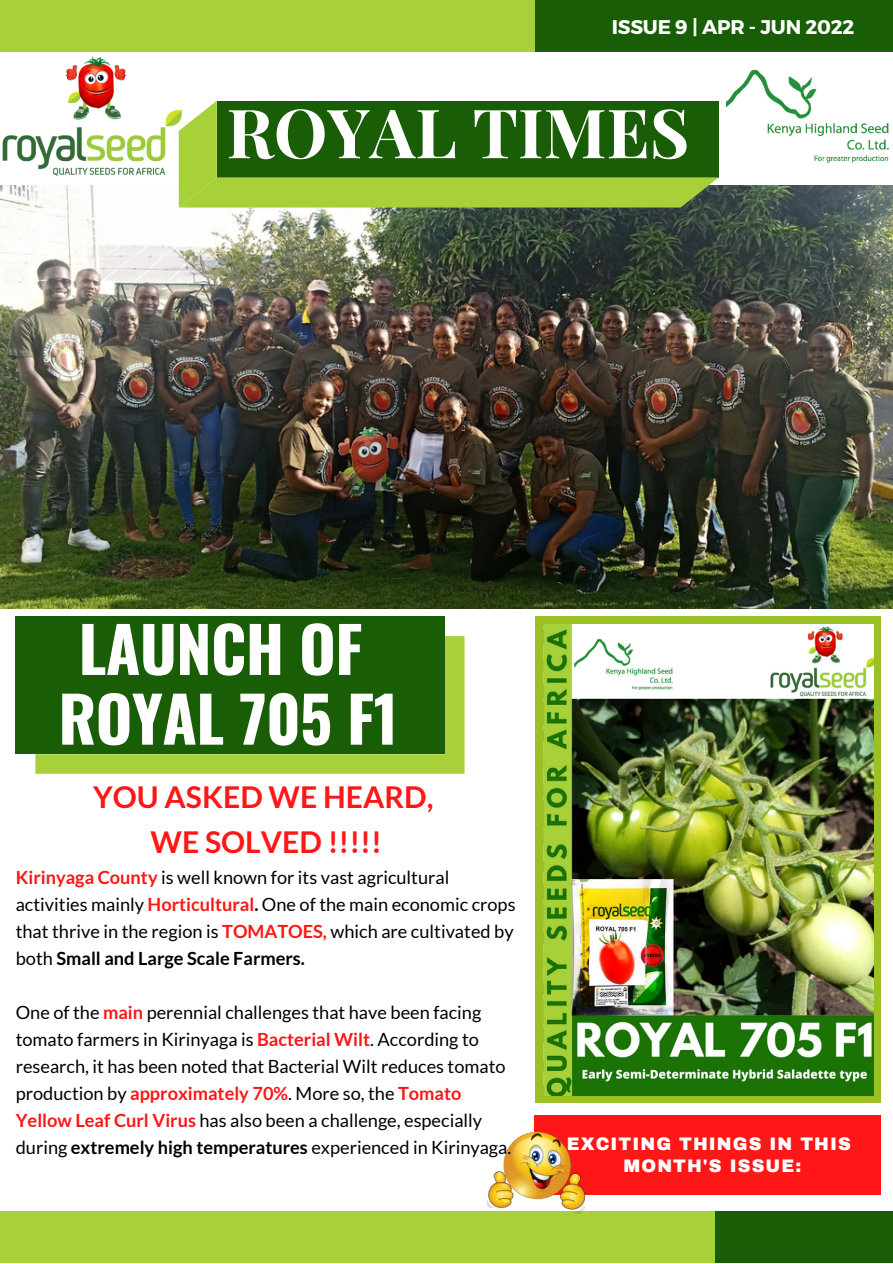
<style>
.page{position:relative;width:893px;height:1264px;background:#fff}
.page>*{position:absolute;margin:0;border:0;box-sizing:border-box;transform-origin:0 0}
.t1{font:700 67.95px "Playfair Display";color:#fff}
.t2{font:700 63px/69.8px "Oswald";letter-spacing:-.01em;color:#fff;text-align:center}
.t3{font:700 30px/45px "Lato";color:#ff1616;text-align:center}
.t4{font:700 19.8px "Montserrat";letter-spacing:-.01em;color:#fff}
.t5{font:18.15px/27px "Lato";color:#000}
.t6{font:900 17.7px/22.5px "Archivo";letter-spacing:.06em;color:#fff;text-align:center}
.s1{font-weight:700;color:#ff1616}
.s2{font-weight:700}
</style>
<div class="page">
<div style="left:0;top:0;width:636px;height:52px;background:#a7d039"></div>
<div style="left:535px;top:0;width:357px;height:52px;background:#195d07"></div>
<div style="left:0;top:1211px;width:718px;height:51px;background:#a7d039"></div>
<div style="left:715px;top:1211px;width:177px;height:51px;background:#195d07"></div>
<img style="left:0;top:185px;width:892px;height:424px">
<svg style="left:179px;top:101px;width:539px;height:106px;background:#478119"></svg>
<img style="left:726px;top:69px;width:164px;height:94px">
<img style="left:2px;top:55px;width:181px;height:121px">
<div style="left:35px;top:636px;width:429px;height:137px;background:#a7d039"></div>
<div style="left:16px;top:616px;width:429px;height:138px;background:#195d07"></div>
<div style="left:535px;top:616px;width:345px;height:487px;background:#9ac026"></div>
<div style="left:534px;top:1115px;width:347px;height:79px;background:#ff1616"></div>
<img style="left:544px;top:624px;width:329px;height:471px">
<img style="left:487px;top:1132px;width:97px;height:81px">
<p class="t4" style="left:611px;top:14px;width:244px">ISSUE 9 | APR - JUN 2022</p>
<h1 class="t1" style="left:226px;top:85px;width:464px">ROYAL TIMES</h1>
<h2 class="t2" style="left:58px;top:611px;width:341px">LAUNCH OF<br>ROYAL 705 F1</h2>
<h3 class="t3" style="left:93px;top:773px;width:342px">YOU ASKED WE HEARD,<br>WE SOLVED !!!!!</h3>
<p class="t5" style="left:16px;top:863px;width:501px"><span class="s1">Kirinyaga County</span> is well known for its vast agricultural activities mainly <span class="s1">Horticultural</span><span class="s2">.</span> One of the main economic crops that thrive in the region is <span class="s1">TOMATOES,</span> which are cultivated by both <span class="s2">Small and Large Scale Farmers.</span></p>
<p class="t5" style="left:16px;top:998px;width:497px">One of the <span class="s1">main</span> perennial challenges that have been facing tomato farmers in Kirinyaga is <span class="s1">Bacterial Wilt</span>. According to research, it has been noted that Bacterial Wilt reduces tomato production by <span class="s1">approximately 70%</span>. More so, the <span class="s1">Tomato Yellow Leaf Curl Virus</span> has also been a challenge, especially during <span class="s2">extremely high temperatures</span> experienced in Kirinyaga.</p>
<p class="t6" style="left:567px;top:1132px;width:285px">EXCITING THINGS IN THIS<br>MONTH'S ISSUE:</p>
</div>
